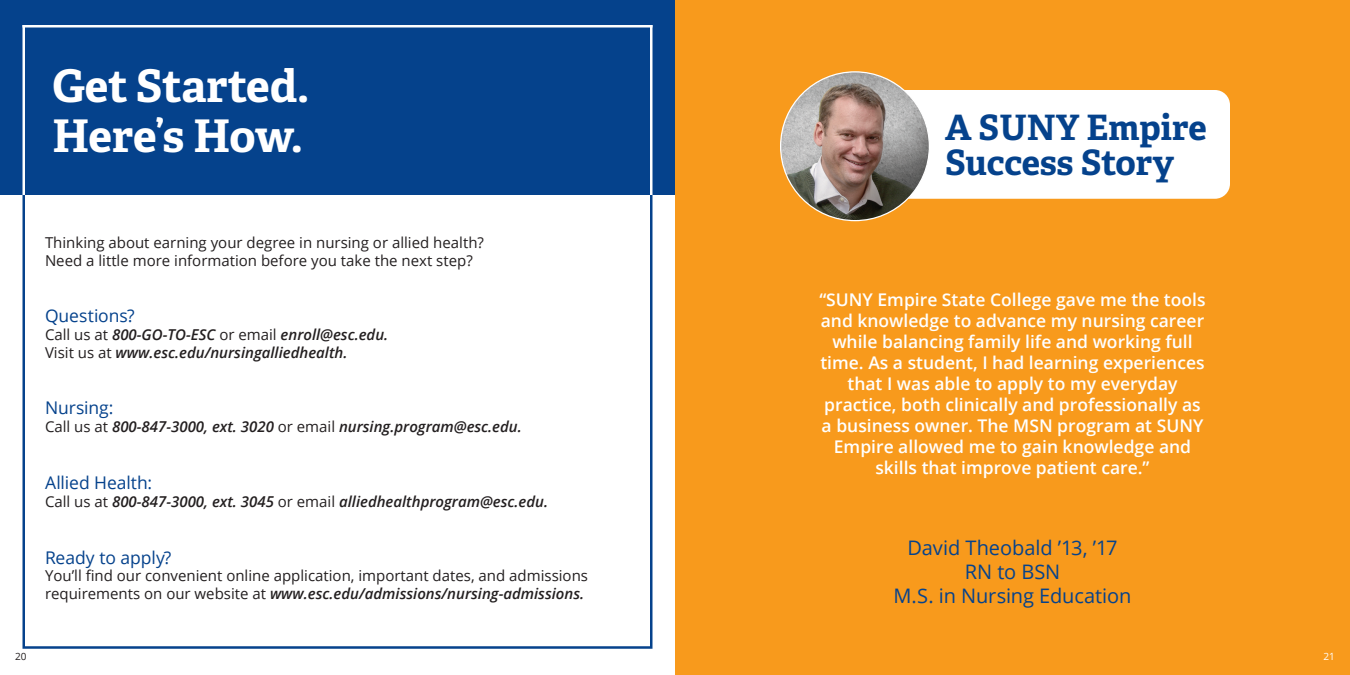
<style>
.page{position:relative;width:1350px;height:675px;background:#fff}
.page>*{position:absolute;margin:0;border:0;box-sizing:border-box;transform-origin:0 0}
.t1{font:700 45px "Adelle PE";letter-spacing:-.005em;color:#fff}
.t2{font:700 35px/35px "Adelle PE";letter-spacing:-.005em;color:#05428c}
.t3{font:20px "Open Sans";letter-spacing:-.005em;color:#05428c}
.t4{font:600 17.5px/21px "Open Sans";color:#fff;text-align:center}
.t5{font:17.5px "Open Sans";letter-spacing:-.005em;color:#05428c}
.t6{font:15px/18px "Open Sans";color:#231f20}
.t7{font:italic 600 15px "Open Sans";color:#231f20}
.t8{font:10px "Open Sans";color:#231f20}
.t9{font:10px "Open Sans";color:#fff}
.s1{font-weight:400;font-style:normal}
.s2{font-weight:600;font-style:italic}
</style>
<div class="page">
<div style="left:0;top:0;width:675px;height:195px;background:#05428c"></div>
<div style="left:675px;top:0;width:675px;height:675px;background:#f89a1c"></div>
<div style="left:855px;top:90px;width:375px;height:109px;background:#fff;border-radius:15px"></div>
<img style="left:781px;top:72px;width:148px;height:149px;border-radius:74px">
<hr style="left:22px;top:25px;width:3px;height:170px;background:#fff">
<hr style="left:650px;top:25px;width:2px;height:170px;background:#fff">
<hr style="left:22px;top:25px;width:630px;height:3px;background:#fff">
<p class="t1" style="left:52px;top:53px;width:258px">Get Started.</p>
<p class="t1" style="left:52px;top:103px;width:252px">Here’s How.</p>
<p class="t6" style="left:45px;top:234px;width:440px">Thinking about earning your degree in nursing or allied health?</p>
<p class="t6" style="left:45px;top:251px;width:429px">Need a little more information before you take the next step?</p>
<p class="t5" style="left:45px;top:304px;width:91px">Questions?</p>
<p class="t7" style="left:45px;top:324px;width:345px"><span class="s1">Call us at</span> 800-GO-TO-ESC <span class="s1">or email</span> enroll@esc.edu.</p>
<p class="t7" style="left:45px;top:342px;width:304px"><span class="s1">Visit us at</span> www.esc.edu/nursingalliedhealth.</p>
<p class="t5" style="left:45px;top:396px;width:70px">Nursing:</p>
<p class="t7" style="left:45px;top:416px;width:478px"><span class="s1">Call us at</span> 800-847-3000, ext. 3020 <span class="s1">or email</span> nursing.program@esc.edu.</p>
<p class="t5" style="left:45px;top:471px;width:109px">Allied Health:</p>
<p class="t7" style="left:45px;top:491px;width:505px"><span class="s1">Call us at</span> 800-847-3000, ext. 3045 <span class="s1">or email</span> alliedhealthprogram@esc.edu.</p>
<p class="t5" style="left:45px;top:546px;width:128px">Ready to apply?</p>
<p class="t6" style="left:45px;top:567px;width:545px">You’ll find our convenient online application, important dates, and admissions requirements on our website at <span class="s2">www.esc.edu/admissions/nursing-admissions.</span></p>
<p class="t8" style="left:15px;top:650px;width:13px">20</p>
<p class="t2" style="left:945px;top:109px;width:263px">A SUNY Empire<br>Success Story</p>
<p class="t4" style="left:819px;top:289px;width:388px">“SUNY Empire State College gave me the tools and knowledge to advance my nursing career while balancing family life and working full time. As a student, I had learning experiences that I was able to apply to my everyday practice, both clinically and professionally as a business owner. The MSN program at SUNY Empire allowed me to gain knowledge and skills that improve patient care.”</p>
<p class="t3" style="left:907px;top:534px;width:212px">David Theobald ’13, ’17</p>
<p class="t3" style="left:965px;top:558px;width:97px">RN to BSN</p>
<p class="t3" style="left:894px;top:582px;width:239px">M.S. in Nursing Education</p>
<p class="t9" style="left:1324px;top:650px;width:13px">21</p>
</div>
